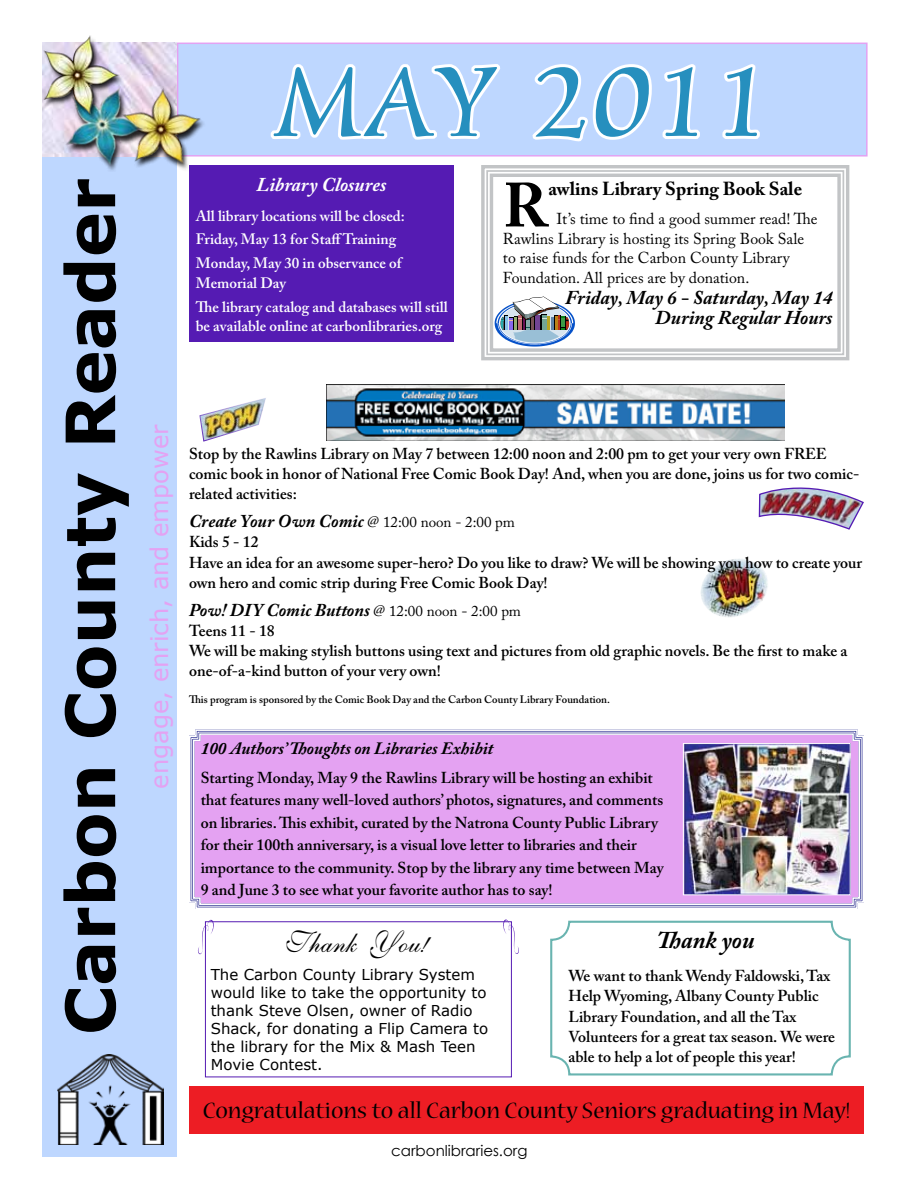
<style>
.page{position:relative;width:918px;height:1188px;background:#fff}
.page>*{position:absolute;margin:0;border:0;box-sizing:border-box;transform-origin:0 0}
.t1{font:113.85px "Oxford";color:#268fbe;scale:1.14 1}
.t2{font:700 68.1px "Verdana";color:#000}
.t3{font:700 61.8px "Adobe Caslon Pro";color:#000}
.t4{font:30px "ILS Script";color:#000}
.t5{font:24.75px "Nueva Std";color:#000}
.t6{font:24.15px "Verdana";color:#e4a2f2}
.t7{font:italic 700 24px "Adobe Caslon Pro";color:#000}
.t8{font:italic 700 19.5px/19.5px "Adobe Caslon Pro";color:#000;text-align:right}
.t9{font:italic 700 19.5px "Adobe Caslon Pro";color:#fff}
.t10{font:700 18.75px "Adobe Caslon Pro";color:#000}
.t11{font:italic 700 18px "Adobe Caslon Pro";color:#000}
.t12{font:italic 700 17.25px "Adobe Caslon Pro";color:#000}
.t13{font:600 15.75px/20.1px "Adobe Caslon Pro";color:#000}
.t14{font:15.75px/19.5px "Adobe Caslon Pro";color:#000}
.t15{font:600 15px/23.9px "Adobe Caslon Pro";color:#fff}
.t16{font:15px/18px "Verdana";color:#000}
.t17{font:15px "Century Gothic";color:#000}
.t18{font:600 10.8px "Adobe Caslon Pro";color:#000}
.s1{font-weight:400;font-style:normal;font-size:15px}
</style>
<div class="page">
<div style="left:189px;top:1086px;width:675px;height:48px;background:#ed1d24"></div>
<div style="left:43px;top:156px;width:134px;height:1001px;background:#bed7ff"></div>
<img style="left:58px;top:1055px;width:105px;height:90px">
<div style="left:178px;top:43px;width:689px;height:113px;background:#bed7ff"></div>
<svg style="left:270px;top:64px;width:230px;height:76px"></svg>
<svg style="left:532px;top:64px;width:168px;height:78px"></svg>
<svg style="left:722px;top:64px;width:38px;height:75px"></svg>
<div style="left:177px;top:43px;width:691px;height:114px;border:2px solid #e4a2f2"></div>
<svg style="left:481px;top:165px;width:369px;height:196px"></svg>
<div style="left:486px;top:170px;width:358px;height:185px;border:2px solid #c2c4c6"></div>
<div style="left:490px;top:174px;width:351px;height:178px;border:3px solid #c2c4c6"></div>
<svg style="left:495px;top:296px;width:80px;height:51px"></svg>
<div style="left:189px;top:165px;width:265px;height:177px;background:#551bb3"></div>
<img style="left:700px;top:559px;width:68px;height:58px">
<img style="left:326px;top:384px;width:458px;height:57px">
<img style="left:199px;top:398px;width:67px;height:44px">
<img style="left:758px;top:487px;width:106px;height:43px">
<svg style="left:189px;top:729px;width:675px;height:180px"></svg>
<div style="left:192px;top:733px;width:669px;height:173px;background:#e4a2f2"></div>
<img style="left:685px;top:745px;width:164px;height:148px">
<div style="left:683px;top:743px;width:168px;height:152px;border:1px solid #fff"></div>
<svg style="left:503px;top:919px;width:16px;height:35px"></svg>
<svg style="left:198px;top:920px;width:16px;height:34px"></svg>
<img style="left:42px;top:42px;width:135px;height:114px">
<img style="left:153px;top:80px;width:64px;height:90px">
<img style="left:58px;top:77px;width:95px;height:94px">
<img style="left:42px;top:35px;width:83px;height:90px">
<div style="left:550px;top:921px;width:301px;height:155px;border:2px solid #69b4b0;border-radius:18px"></div>
<h2 class="t2" style="left:47px;top:1035px;width:859px;rotate:-90deg">Carbon County Reader</h2>
<h1 class="t1" style="left:273px;top:42px;width:439px">May 2011</h1>
<p class="t9" style="left:257px;top:173px;width:131px">Library Closures</p>
<p class="t15" style="left:196px;top:203px;width:211px">All library locations will be closed:<br>Friday, May 13 for Staff Training<br>Monday, May 30 in observance of</p>
<p class="t15" style="left:196px;top:271px;width:253px">Memorial Day<br>The library catalog and databases will still</p>
<p class="t15" style="left:196px;top:314px;width:248px">be available online at carbonlibraries.org</p>
<h3 class="t3" style="left:503px;top:169px;width:47px">R</h3>
<p class="t10" style="left:548px;top:177px;width:255px">awlins Library Spring Book Sale</p>
<p class="t14" style="left:503px;top:209px;width:316px;text-indent:53px">It’s time to find a good summer read! The Rawlins Library is hosting its Spring Book Sale to raise funds for the Carbon County Library Foundation. All prices are by donation.</p>
<p class="t8" style="left:565px;top:288px;width:269px">Friday, May 6 - Saturday, May 14<br>During Regular Hours</p>
<h3 class="t6" style="left:144px;top:789px;width:366px;rotate:-90deg">engage, enrich, and empower</h3>
<p class="t13" style="left:189px;top:443px;width:672px">Stop by the Rawlins Library on May 7 between 12:00 noon and 2:00 pm to get your very own FREE comic book in honor of National Free Comic Book Day! And, when you are done, joins us for two comic&shy;related activities:</p>
<p class="t11" style="left:189px;top:511px;width:328px">Create Your Own Comic <span class="s1">@ 12:00 noon - 2:00 pm</span></p>
<p class="t13" style="left:189px;top:532px;width:675px">Kids 5 - 12<br>Have an idea for an awesome super-hero? Do you like to draw? We will be showing you how to create your own hero and comic strip during Free Comic Book Day!</p>
<p class="t11" style="left:189px;top:599px;width:334px">Pow! DIY Comic Buttons <span class="s1">@ 12:00 noon - 2:00 pm</span></p>
<p class="t13" style="left:189px;top:621px;width:660px">Teens 11 - 18<br>We will be making stylish buttons using text and pictures from old graphic novels. Be the first to make a one-of-a-kind button of your very own!</p>
<p class="t18" style="left:189px;top:693px;width:423px">This program is sponsored by the Comic Book Day and the Carbon County Library Foundation.</p>
<p class="t12" style="left:201px;top:738px;width:294px">100 Authors’ Thoughts on Libraries Exhibit</p>
<p class="t13" style="left:201px;top:766px;width:465px;line-height:22.5px">Starting Monday, May 9 the Rawlins Library will be hosting an exhibit that features many well-loved authors’ photos, signatures, and comments on libraries. This exhibit, curated by the Natrona County Public Library for their 100th anniversary, is a visual love letter to libraries and their importance to the community. Stop by the library any time between May 9 and June 3 to see what your favorite author has to say!</p>
<h3 class="t4" style="left:284px;top:928px;width:148px">Thank You!</h3>
<p class="t16" style="left:211px;top:965px;width:279px">The Carbon County Library System would like to take the opportunity to thank Steve Olsen, owner of Radio<br>Shack, for donating a Flip Camera to the library for the Mix &amp; Mash Teen<br>Movie Contest.</p>
<h3 class="t7" style="left:657px;top:925px;width:99px">Thank you</h3>
<p class="t13" style="left:568px;top:966px;width:268px">We want to thank Wendy Faldowski, Tax Help Wyoming, Albany County Public Library Foundation, and all the Tax Volunteers for a great tax season. We were able to help a lot of people this year!</p>
<h3 class="t5" style="left:203px;top:1100px;width:649px">Congratulations to all Carbon County Seniors graduating in May!</h3>
<p class="t17" style="left:391px;top:1140px;width:138px">carbonlibraries.org</p>
</div>
